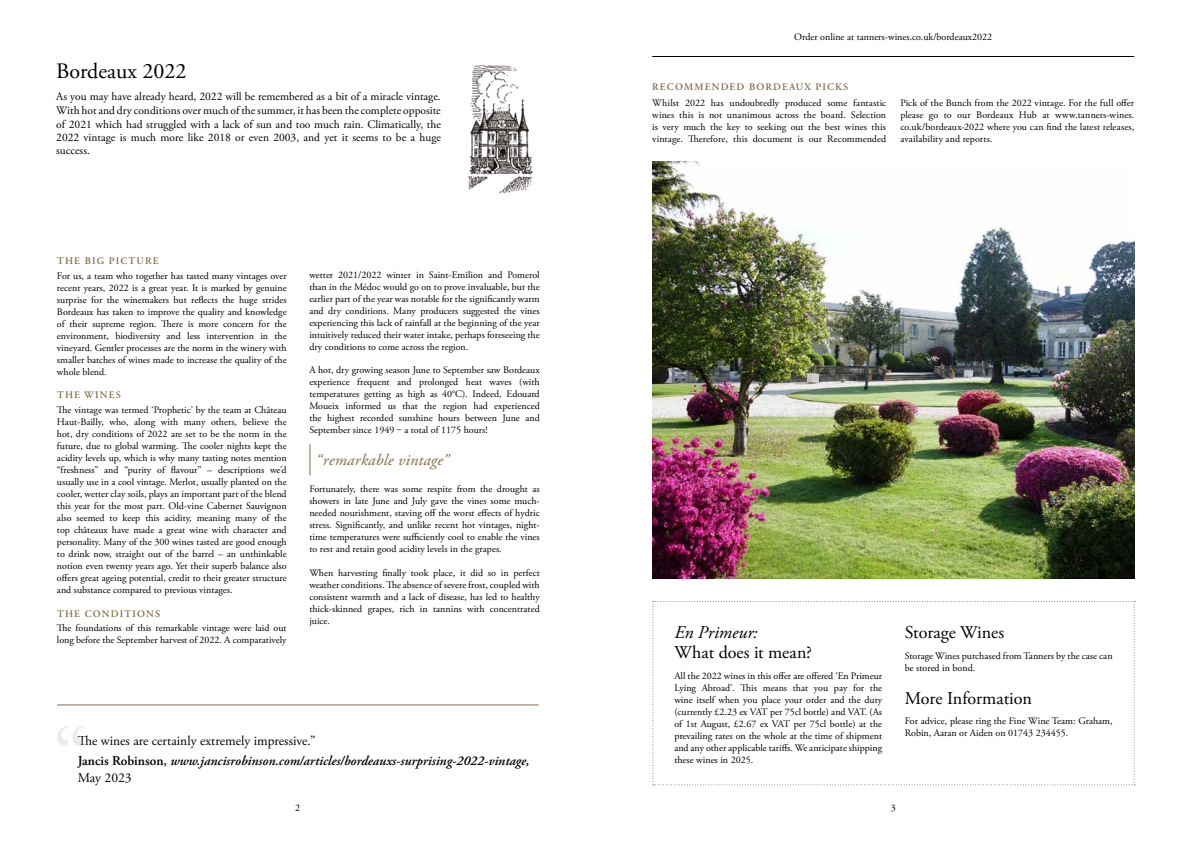
<style>
.page{position:relative;width:1191px;height:842px;background:#fff}
.page>*{position:absolute;margin:0;border:0;box-sizing:border-box;transform-origin:0 0}
.t1{font:90px "Adobe Garamond Pro";color:#bcbcbc}
.t2{font:22px "Adobe Garamond Pro";color:#000}
.t3{font:18px "Adobe Garamond Pro";color:#000}
.t4{font:italic 18px "Adobe Garamond Pro";color:#000}
.t5{font:italic 16px "Adobe Garamond Pro";letter-spacing:.01em;color:#866d4b;scale:1.04 1}
.t6{font:italic 600 13.5px/19.8px "Adobe Garamond Pro";color:#000}
.t7{font:13.5px "Adobe Garamond Pro";color:#000}
.t8{font:11.5px/13.5px "Adobe Garamond Pro";color:#000;text-align:justify}
.t9{font:10px/12px "Adobe Garamond Pro";color:#000;text-align:justify}
.t10{font:600 10px "Adobe Garamond Pro";letter-spacing:.115em;color:#866d4b}
.s1{font-weight:400;font-style:normal}
.s2{font-style:normal}
</style>
<div class="page">
<hr style="left:652px;top:56px;width:482px;height:1px;background:#000">
<hr style="left:309px;top:444px;width:1px;height:31px;background:#866d4b">
<img style="left:468px;top:65px;width:65px;height:129px">
<img style="left:653px;top:161px;width:481px;height:417px">
<svg style="left:652px;top:601px;width:483px;height:184px"></svg>
<hr style="left:57px;top:704px;width:482px;height:1px;background:#896e4b">
<h2 class="t2" style="left:56px;top:57px;width:132px">Bordeaux 2022</h2>
<p class="t8" style="left:56px;top:90px;width:386px">As you may have already heard, 2022 will be remembered as a bit of a miracle vintage.<br>With hot and dry conditions over much of the summer, it has been the complete opposite of 2021 which had struggled with a lack of sun and too much rain. Climatically, the 2022 vintage is much more like 2018 or even 2003, and yet it seems to be a huge success.</p>
<p class="t10" style="left:57px;top:255px;width:103px">THE BIG PICTURE</p>
<p class="t9" style="left:57px;top:270px;width:231px">For us, a team who together has tasted many vintages over recent years, 2022 is a great year. It is marked by genuine surprise for the winemakers but reflects the huge strides Bordeaux has taken to improve the quality and knowledge of their supreme region. There is more concern for the environment, biodiversity and less intervention in the vineyard. Gentler processes are the norm in the winery with smaller batches of wines made to increase the quality of the whole blend.</p>
<p class="t10" style="left:57px;top:389px;width:65px">THE WINES</p>
<p class="t9" style="left:57px;top:404px;width:231px">The vintage was termed ‘Prophetic’ by the team at Château Haut-Bailly, who, along with many others, believe the hot, dry conditions of 2022 are set to be the norm in the future, due to global warming. The cooler nights kept the acidity levels up, which is why many tasting notes mention “freshness” and “purity of flavour” – descriptions we’d usually use in a cool vintage. Merlot, usually planted on the cooler, wetter clay soils, plays an important part of the blend this year for the most part. Old-vine Cabernet Sauvignon also seemed to keep this acidity, meaning many of the top châteaux have made a great wine with character and personality. Many of the 300 wines tasted are good enough to drink now, straight out of the barrel – an unthinkable notion even twenty years ago. Yet their superb balance also offers great ageing potential, credit to their greater structure and substance compared to previous vintages.</p>
<p class="t10" style="left:57px;top:608px;width:105px">THE CONDITIONS</p>
<p class="t9" style="left:57px;top:623px;width:231px">The foundations of this remarkable vintage were laid out long before the September harvest of 2022. A comparatively</p>
<p class="t9" style="left:309px;top:269px;width:232px">wetter 2021/2022 winter in Saint-Emilion and Pomerol than in the Médoc would go on to prove invaluable, but the earlier part of the year was notable for the significantly warm and dry conditions. Many producers suggested the vines experiencing this lack of rainfall at the beginning of the year intuitively reduced their water intake, perhaps foreseeing the dry conditions to come across the region.</p>
<p class="t9" style="left:309px;top:364px;width:232px">A hot, dry growing season June to September saw Bordeaux experience frequent and prolonged heat waves (with temperatures getting as high as 40°C). Indeed, Edouard Moueix informed us that the region had experienced the highest recorded sunshine hours between June and September since 1949 ‒ a total of 1175 hours!</p>
<h3 class="t5" style="left:316px;top:451px;width:129px">“remarkable vintage”</h3>
<p class="t9" style="left:309px;top:483px;width:232px">Fortunately, there was some respite from the drought as showers in late June and July gave the vines some much&shy;needed nourishment, staving off the worst effects of hydric stress. Significantly, and unlike recent hot vintages, night&shy;time temperatures were sufficiently cool to enable the vines to rest and retain good acidity levels in the grapes.</p>
<p class="t9" style="left:309px;top:567px;width:232px">When harvesting finally took place, it did so in perfect weather conditions. The absence of severe frost, coupled with consistent warmth and a lack of disease, has led to healthy thick-skinned grapes, rich in tannins with concentrated juice.</p>
<h1 class="t1" style="left:52px;top:706px;width:38px">“</h1>
<h3 class="t7" style="left:78px;top:770px;width:55px">May 2023</h3>
<h3 class="t6" style="left:78px;top:732px;width:453px"><span class="s1">The wines are certainly extremely impressive.”<br></span><span class="s2">Jancis Robinson,</span> www.jancisrobinson.com/articles/bordeauxs-surprising-2022-vintage,</h3>
<p class="t9" style="left:794px;top:31px;width:199px">Order online at tanners-wines.co.uk/bordeaux2022</p>
<p class="t10" style="left:652px;top:81px;width:197px">RECOMMENDED BORDEAUX PICKS</p>
<p class="t9" style="left:652px;top:98px;width:235px">Whilst 2022 has undoubtedly produced some fantastic wines this is not unanimous across the board. Selection is very much the key to seeking out the best wines this vintage. Therefore, this document is our Recommended</p>
<p class="t9" style="left:900px;top:98px;width:235px">Pick of the Bunch from the 2022 vintage. For the full offer please go to our Bordeaux Hub at www.tanners-wines. co.uk/bordeaux-2022 where you can find the latest releases, availability and reports.</p>
<h3 class="t4" style="left:674px;top:622px;width:85px">En Primeur:</h3>
<h3 class="t3" style="left:674px;top:642px;width:139px">What does it mean?</h3>
<p class="t9" style="left:674px;top:670px;width:209px">All the 2022 wines in this offer are offered ‘En Primeur Lying Abroad’. This means that you pay for the wine itself when you place your order and the duty (currently £2.23 ex VAT per 75cl bottle) and VAT. (As of 1st August, £2.67 ex VAT per 75cl bottle) at the prevailing rates on the whole at the time of shipment and any other applicable tariffs. We anticipate shipping these wines in 2025.</p>
<h3 class="t3" style="left:904px;top:622px;width:101px">Storage Wines</h3>
<p class="t9" style="left:904px;top:650px;width:209px">Storage Wines purchased from Tanners by the case can be stored in bond.</p>
<h3 class="t3" style="left:904px;top:687px;width:129px">More Information</h3>
<p class="t9" style="left:905px;top:715px;width:209px">For advice, please ring the Fine Wine Team: Graham,<br>Robin, Aaran or Aiden on 01743 234455.</p>
<p class="t9" style="left:295px;top:802px;width:6px">2</p>
<p class="t9" style="left:890px;top:802px;width:6px">3</p>
</div>
